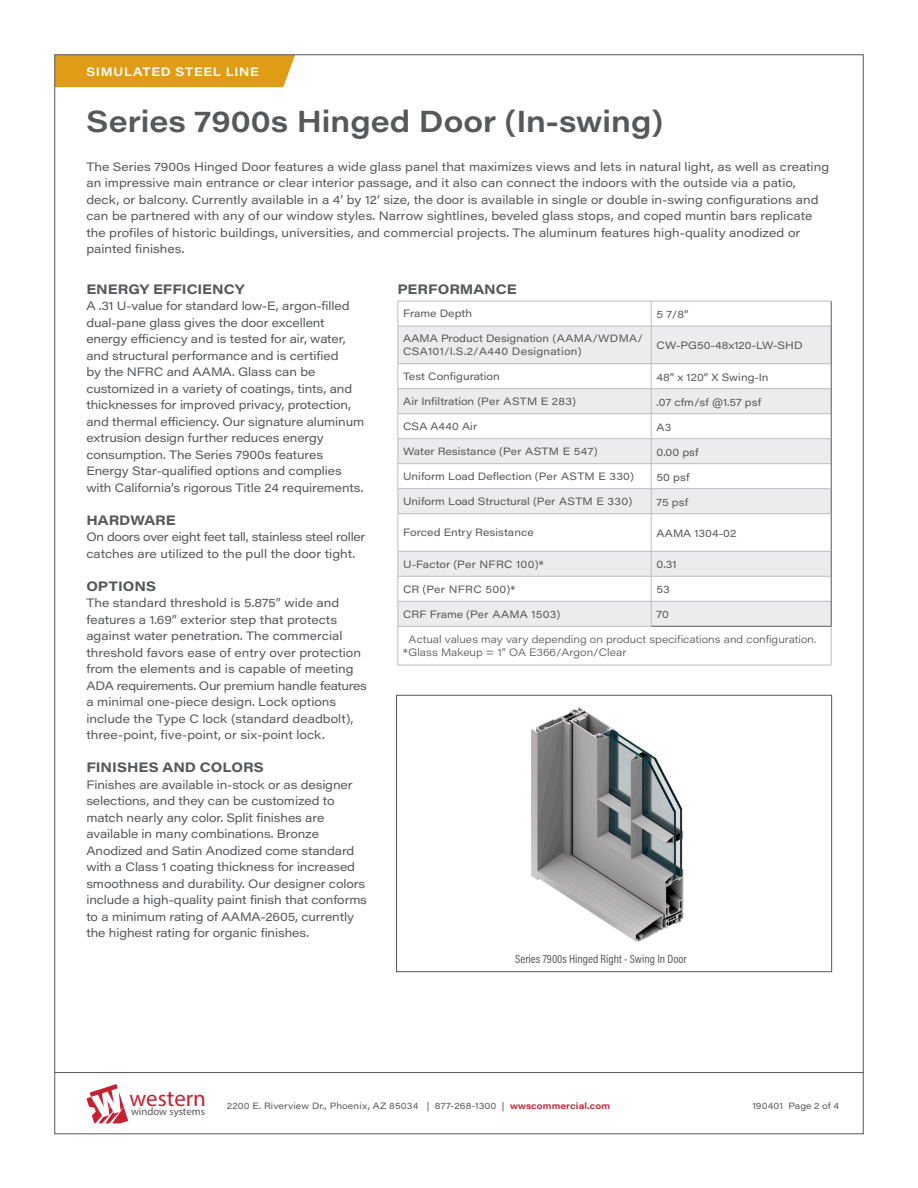
<style>
.page{position:relative;width:918px;height:1188px;background:#fff}
.page>*{position:absolute;margin:0;border:0;box-sizing:border-box;transform-origin:0 0}
.t1{font:600 30px "Acumin Pro Wide";color:#57585a}
.t2{font:22.95px "Myriad Pro";color:#c72032}
.SECTION_HEADER{font:700 13.5px "Acumin Pro Wide";color:#57585a}
.BODY{font:12px/16.5px "Acumin Pro Wide";letter-spacing:-.005em;color:#57585a}
.t3{font:12px "Acumin Pro Cond";color:#57585a}
.t4{font:600 12px "Acumin Pro Wide";letter-spacing:.065em;color:#fff}
.t5{font:10.65px "Myriad Pro";color:#565a5c}
.table_text{font:10.5px "Acumin Pro Wide";letter-spacing:.005em;color:#57585a}
.t6{font:300 10.5px "Acumin Pro Wide";color:#57585a}
.table_text-2{font:10.5px/12.6px "Acumin Pro Wide";letter-spacing:.025em;color:#57585a}
.t7{font:9px "Acumin Pro Wide";letter-spacing:.015em;color:#57585a}
.s1{font-weight:600;color:#c72031}
</style>
<div class="page">
<svg style="left:86px;top:1084px;width:42px;height:39px"></svg>
<hr style="left:55px;top:1072px;width:809px;height:1px;background:#57585a">
<svg style="left:398px;top:302px;width:433px;height:363px"></svg>
<svg style="left:398px;top:327px;width:433px;height:299px;fill:#ececee"></svg>
<hr style="left:651px;top:301px;width:180px;height:1px;background:#bcbdc0">
<svg style="left:651px;top:301px;width:1px;height:25px"></svg>
<hr style="left:651px;top:326px;width:180px;height:1px;background:#bcbdc0">
<hr style="left:651px;top:326px;width:1px;height:38px;background:#bcbdc0">
<hr style="left:651px;top:363px;width:180px;height:1px;background:#bcbdc0">
<hr style="left:651px;top:413px;width:180px;height:1px;background:#bcbdc0">
<hr style="left:651px;top:388px;width:180px;height:1px;background:#bcbdc0">
<hr style="left:651px;top:438px;width:180px;height:1px;background:#bcbdc0">
<hr style="left:651px;top:463px;width:180px;height:1px;background:#bcbdc0">
<hr style="left:651px;top:488px;width:180px;height:1px;background:#bcbdc0">
<svg style="left:651px;top:364px;width:1px;height:149px"></svg>
<hr style="left:651px;top:513px;width:180px;height:1px;background:#bcbdc0">
<hr style="left:651px;top:514px;width:1px;height:37px;background:#bcbdc0">
<hr style="left:651px;top:551px;width:180px;height:1px;background:#bcbdc0">
<hr style="left:651px;top:576px;width:180px;height:1px;background:#bcbdc0">
<hr style="left:651px;top:601px;width:180px;height:1px;background:#bcbdc0">
<svg style="left:651px;top:552px;width:1px;height:74px"></svg>
<hr style="left:397px;top:301px;width:254px;height:1px;background:#bcbdc0">
<svg style="left:397px;top:301px;width:1px;height:25px"></svg>
<hr style="left:397px;top:326px;width:254px;height:1px;background:#bcbdc0">
<hr style="left:397px;top:326px;width:1px;height:37px;background:#bcbdc0">
<hr style="left:397px;top:363px;width:254px;height:1px;background:#bcbdc0">
<hr style="left:397px;top:388px;width:254px;height:1px;background:#bcbdc0">
<hr style="left:397px;top:413px;width:254px;height:1px;background:#bcbdc0">
<hr style="left:397px;top:438px;width:254px;height:1px;background:#bcbdc0">
<hr style="left:397px;top:463px;width:254px;height:1px;background:#bcbdc0">
<hr style="left:397px;top:488px;width:254px;height:1px;background:#bcbdc0">
<svg style="left:397px;top:364px;width:1px;height:149px"></svg>
<hr style="left:397px;top:513px;width:254px;height:1px;background:#bcbdc0">
<hr style="left:397px;top:514px;width:1px;height:37px;background:#bcbdc0">
<hr style="left:397px;top:551px;width:254px;height:1px;background:#bcbdc0">
<hr style="left:397px;top:576px;width:254px;height:1px;background:#bcbdc0">
<hr style="left:397px;top:601px;width:254px;height:1px;background:#bcbdc0">
<svg style="left:397px;top:552px;width:1px;height:74px"></svg>
<hr style="left:397px;top:626px;width:254px;height:1px;background:#bcbdc0">
<hr style="left:397px;top:627px;width:1px;height:38px;background:#bcbdc0">
<hr style="left:831px;top:626px;width:1px;height:39px;background:#bcbdc0">
<hr style="left:397px;top:665px;width:254px;height:1px;background:#bcbdc0">
<hr style="left:651px;top:665px;width:181px;height:1px;background:#bcbdc0">
<svg style="left:831px;top:301px;width:1px;height:25px"></svg>
<hr style="left:831px;top:326px;width:1px;height:38px;background:#57585a">
<svg style="left:831px;top:364px;width:1px;height:150px"></svg>
<hr style="left:831px;top:514px;width:1px;height:37px;background:#57585a">
<svg style="left:831px;top:551px;width:1px;height:75px"></svg>
<hr style="left:651px;top:626px;width:180px;height:1px;background:#57585a">
<div style="left:396px;top:695px;width:436px;height:277px;border:1px solid #57585a"></div>
<img style="left:531px;top:707px;width:153px;height:233px">
<svg style="left:634px;top:940px;width:8px;height:2px"></svg>
<svg style="left:531px;top:892px;width:23px;height:48px"></svg>
<div style="left:56px;top:56px;width:239px;height:31px;background:#df9d17"></div>
<p class="t4" style="left:86px;top:63px;width:174px">SIMULATED STEEL LINE</p>
<h1 class="t1" style="left:86px;top:100px;width:578px">Series 7900s Hinged Door (In-swing)</h1>
<p class="BODY" style="left:86px;top:158px;width:744px">The Series 7900s Hinged Door features a wide glass panel that maximizes views and lets in natural light, as well as creating an impressive main entrance or clear interior passage, and it also can connect the indoors with the outside via a patio, deck, or balcony. Currently available in a 4’ by 12’ size, the door is available in single or double in-swing configurations and can be partnered with any of our window styles. Narrow sightlines, beveled glass stops, and coped muntin bars replicate the profiles of historic buildings, universities, and commercial projects. The aluminum features high-quality anodized or painted finishes.</p>
<p class="SECTION_HEADER" style="left:86px;top:279px;width:160px">ENERGY EFFICIENCY</p>
<p class="BODY" style="left:86px;top:297px;width:279px">A .31 U-value for standard low-E, argon-filled dual-pane glass gives the door excellent energy efficiency and is tested for air, water, and structural performance and is certified<br>by the NFRC and AAMA. Glass can be customized in a variety of coatings, tints, and thicknesses for improved privacy, protection, and thermal efficiency. Our signature aluminum extrusion design further reduces energy consumption. The Series 7900s features Energy Star-qualified options and complies with California’s rigorous Title 24 requirements.</p>
<p class="SECTION_HEADER" style="left:86px;top:510px;width:91px">HARDWARE</p>
<p class="BODY" style="left:86px;top:528px;width:280px">On doors over eight feet tall, stainless steel roller catches are utilized to the pull the door tight.</p>
<p class="SECTION_HEADER" style="left:86px;top:576px;width:71px">OPTIONS</p>
<p class="BODY" style="left:86px;top:594px;width:282px">The standard threshold is 5.875” wide and features a 1.69” exterior step that protects against water penetration. The commercial threshold favors ease of entry over protection from the elements and is capable of meeting ADA requirements. Our premium handle features a minimal one-piece design. Lock options include the Type C lock (standard deadbolt), three-point, five-point, or six-point lock.</p>
<p class="SECTION_HEADER" style="left:86px;top:757px;width:179px">FINISHES AND COLORS</p>
<p class="BODY" style="left:86px;top:775px;width:282px">Finishes are available in-stock or as designer selections, and they can be customized to match nearly any color. Split finishes are available in many combinations. Bronze Anodized and Satin Anodized come standard with a Class 1 coating thickness for increased smoothness and durability. Our designer colors include a high-quality paint finish that conforms to a minimum rating of AAMA-2605, currently the highest rating for organic finishes.</p>
<p class="SECTION_HEADER" style="left:397px;top:279px;width:121px">PERFORMANCE</p>
<p class="table_text" style="left:403px;top:306px;width:70px">Frame Depth</p>
<p class="table_text" style="left:657px;top:307px;width:33px">5 7/8”</p>
<p class="table_text-2" style="left:403px;top:332px;width:241px">AAMA Product Designation (AAMA/WDMA/<br>CSA101/I.S.2/A440 Designation)</p>
<p class="table_text" style="left:657px;top:338px;width:147px">CW-PG50-48x120-LW-SHD</p>
<p class="table_text" style="left:403px;top:369px;width:98px">Test Configuration</p>
<p class="table_text" style="left:657px;top:369px;width:113px">48” x 120” X Swing-In</p>
<p class="table_text" style="left:403px;top:394px;width:174px">Air Infiltration (Per ASTM E 283)</p>
<p class="table_text" style="left:657px;top:394px;width:106px">.07 cfm/sf @1.57 psf</p>
<p class="table_text" style="left:403px;top:419px;width:75px">CSA A440 Air</p>
<p class="table_text" style="left:657px;top:419px;width:16px">A3</p>
<p class="table_text" style="left:403px;top:444px;width:196px">Water Resistance (Per ASTM E 547)</p>
<p class="table_text" style="left:657px;top:444px;width:43px">0.00 psf</p>
<p class="table_text" style="left:403px;top:469px;width:232px">Uniform Load Deflection (Per ASTM E 330)</p>
<p class="table_text" style="left:657px;top:469px;width:34px">50 psf</p>
<p class="table_text" style="left:403px;top:494px;width:231px">Uniform Load Structural (Per ASTM E 330)</p>
<p class="table_text" style="left:657px;top:494px;width:33px">75 psf</p>
<p class="table_text" style="left:403px;top:525px;width:132px">Forced Entry Resistance</p>
<p class="table_text" style="left:657px;top:526px;width:81px">AAMA 1304-02</p>
<p class="table_text" style="left:403px;top:556px;width:142px">U-Factor (Per NFRC 100)*</p>
<p class="table_text" style="left:657px;top:557px;width:21px">0.31</p>
<p class="table_text-2" style="left:403px;top:582px;width:114px">CR (Per NFRC 500)*</p>
<p class="table_text" style="left:657px;top:582px;width:15px">53</p>
<p class="table_text" style="left:403px;top:606px;width:159px">CRF Frame (Per AAMA 1503)</p>
<p class="table_text" style="left:657px;top:607px;width:14px">70</p>
<p class="t6" style="left:409px;top:631px;width:409px">Actual values may vary depending on product specifications and configuration.</p>
<p class="t6" style="left:403px;top:645px;width:225px">*Glass Makeup = 1” OA E366/Argon/Clear</p>
<p class="t3" style="left:515px;top:951px;width:173px">Series 7900s Hinged Right - Swing In Door</p>
<h2 class="t2" style="left:129px;top:1084px;width:78px">western</h2>
<p class="t5" style="left:131px;top:1105px;width:75px">window systems</p>
<p class="t7" style="left:227px;top:1099px;width:385px">2200 E. Riverview Dr., Phoenix, AZ 85034 | 877-268-1300 | <span class="s1">wwscommercial.com</span></p>
<p class="t7" style="left:752px;top:1099px;width:88px">190401 Page 2 of 4</p>
</div>
